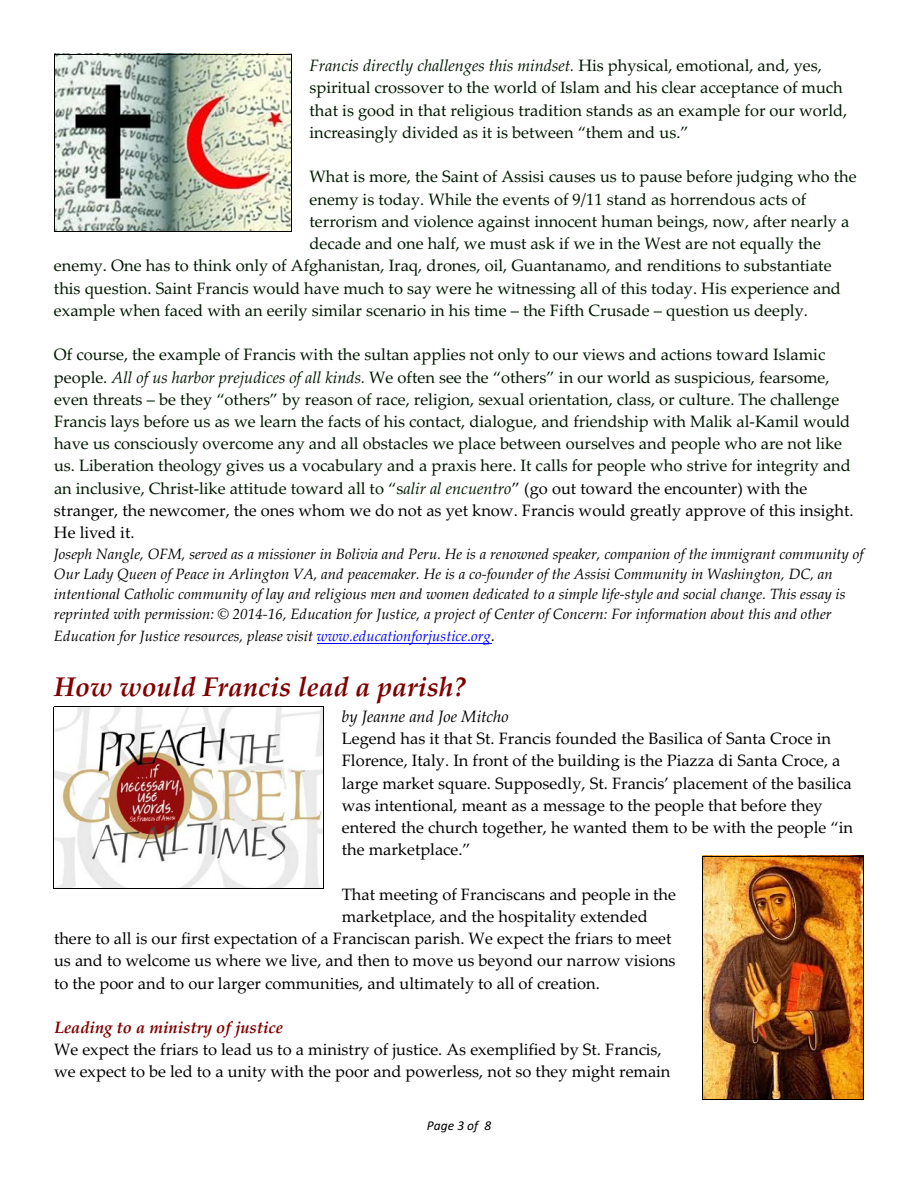
<style>
.page{position:relative;width:918px;height:1188px;background:#fff}
.page>*{position:absolute;margin:0;border:0;box-sizing:border-box;transform-origin:0 0}
.t1{font:italic 700 27px "Palatino Linotype";color:#800000}
.t2{font:16.5px/22.2px "Palatino Linotype";color:#001700}
.t3{font:16.5px/22.2px "Palatino Linotype";color:#000}
.t4{font:italic 700 16.5px "Palatino Linotype";color:#800000}
.t5{font:italic 16.5px "Palatino Linotype";color:#000}
.t6{font:italic 15px/20.1px "Palatino Linotype";color:#000}
.t7{font:italic 13.5px "Calibri";letter-spacing:.005em;color:#000}
.s1{font-style:italic}
.s2{color:#000}
.s3{color:#00f}
.s4{font-size:16.5px}
</style>
<div class="page">
<img style="left:54px;top:54px;width:238px;height:178px">
<img style="left:54px;top:707px;width:270px;height:182px">
<img style="left:702px;top:856px;width:162px;height:243px">
<hr style="left:317px;top:644px;width:174px;height:1px;background:#00f">
<p class="t2" style="left:310px;top:56px;width:539px"><span class="s1">Francis directly challenges this mindset.</span> His physical, emotional, and, yes, spiritual crossover to the world of Islam and his clear acceptance of much that is good in that religious tradition stands as an example for our world, increasingly divided as it is between “them and us.”</p>
<p class="t2" style="left:310px;top:168px;width:548px">What is more, the Saint of Assisi causes us to pause before judging who the</p>
<p class="t2" style="left:310px;top:190px;width:498px">enemy is today. While the events of 9/11 stand as horrendous acts of</p>
<p class="t2" style="left:310px;top:212px;width:541px">terrorism and violence against innocent human beings, now, after nearly a</p>
<p class="t2" style="left:310px;top:234px;width:513px">decade and one half, we must ask if we in the West are not equally the</p>
<p class="t2" style="left:54px;top:256px;width:779px">enemy. One has to think only of Afghanistan, Iraq, drones, oil, Guantanamo, and renditions to substantiate</p>
<p class="t2" style="left:54px;top:279px;width:788px">this question. Saint Francis would have much to say were he witnessing all of this today. His experience and</p>
<p class="t2" style="left:54px;top:301px;width:756px">example when faced with an eerily similar scenario in his time – the Fifth Crusade – question us deeply.</p>
<p class="t2" style="left:54px;top:345px;width:801px">Of course, the example of Francis with the sultan applies not only to our views and actions toward Islamic people. <span class="s1">All of us harbor prejudices of all kinds.</span> We often see the “others” in our world as suspicious, fearsome, even threats – be they “others” by reason of race, religion, sexual orientation, class, or culture. The challenge Francis lays before us as we learn the facts of his contact, dialogue, and friendship with Malik al-Kamil would have us consciously overcome any and all obstacles we place between ourselves and people who are not like us. Liberation theology gives us a vocabulary and a praxis here. It calls for people who strive for integrity and an inclusive, Christ-like attitude toward all to “s<span class="s1">alir al encuentro</span><span class="s2">” (go out toward the encounter) with the stranger, the newcomer, the ones whom we do not as yet know. Francis would greatly approve of this insight.<br>He lived it.</span></p>
<p class="t6" style="left:54px;top:545px;width:811px">Joseph Nangle, OFM, served as a missioner in Bolivia and Peru. He is a renowned speaker, companion of the immigrant community of Our Lady Queen of Peace in Arlington VA, and peacemaker. He is a co-founder of the Assisi Community in Washington, DC, an intentional Catholic community of lay and religious men and women dedicated to a simple life-style and social change. This essay is reprinted with permission: © 2014-16, Education for Justice, a project of Center of Concern: For information about this and other</p>
<p class="t6" style="left:54px;top:628px;width:443px">Education for Justice resources, please visit <span class="s3">www.educationforjustice.org</span><span class="s4">.</span></p>
<h1 class="t1" style="left:54px;top:677px;width:413px">How would Francis lead a parish?</h1>
<p class="t5" style="left:342px;top:710px;width:168px">by Jeanne and Joe Mitcho</p>
<p class="t3" style="left:342px;top:729px;width:513px">Legend has it that St. Francis founded the Basilica of Santa Croce in Florence, Italy. In front of the building is the Piazza di Santa Croce, a large market square. Supposedly, St. Francis’ placement of the basilica was intentional, meant as a message to the people that before they entered the church together, he wanted them to be with the people “in the marketplace.”</p>
<p class="t3" style="left:342px;top:885px;width:336px">That meeting of Franciscans and people in the</p>
<p class="t3" style="left:342px;top:907px;width:307px">marketplace, and the hospitality extended</p>
<p class="t3" style="left:54px;top:929px;width:619px">there to all is our first expectation of a Franciscan parish. We expect the friars to meet</p>
<p class="t3" style="left:54px;top:952px;width:623px">us and to welcome us where we live, and then to move us beyond our narrow visions</p>
<p class="t3" style="left:54px;top:974px;width:547px">to the poor and to our larger communities, and ultimately to all of creation.</p>
<p class="t4" style="left:54px;top:1021px;width:231px">Leading to a ministry of justice</p>
<p class="t3" style="left:54px;top:1041px;width:618px">We expect the friars to lead us to a ministry of justice. As exemplified by St. Francis, we expect to be led to a unity with the poor and powerless, not so they might remain</p>
<p class="t7" style="left:427px;top:1120px;width:66px">Page 3 of 8</p>
</div>
